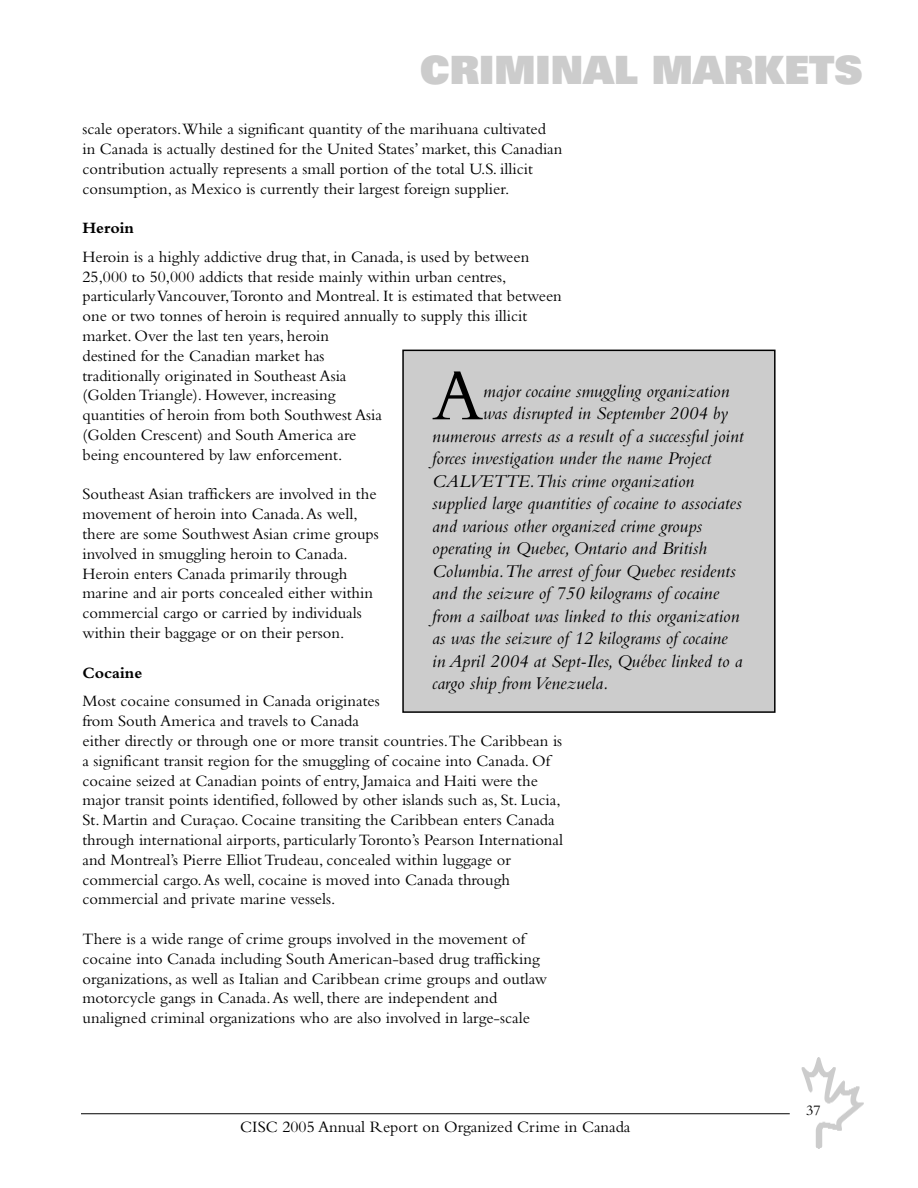
<style>
.page{position:relative;width:918px;height:1188px;background:#fff}
.page>*{position:absolute;margin:0;border:0;box-sizing:border-box;transform-origin:0 0}
.t1{font:75.15px "Bembo";color:#000}
.t2{font:900 39px "Univers";color:#ccc}
.t3{font:italic 18.75px "Bembo";color:#000}
.t4{font:16.5px/19.8px "Bembo";color:#000}
.t5{font:700 16.5px "Bembo";color:#000}
.t6{font:15px "Bembo";color:#000}
</style>
<div class="page">
<img style="left:801px;top:1057px;width:63px;height:92px">
<hr style="left:81px;top:1113px;width:709px;height:1px;background:#000">
<div style="left:404px;top:351px;width:370px;height:360px;background:#ccc"></div>
<div style="left:402px;top:350px;width:374px;height:363px;border:2px solid #000"></div>
<h2 class="t2" style="left:420px;top:55px;width:444px">CRIMINAL MARKETS</h2>
<p class="t4" style="left:82px;top:121px;width:481px">scale operators.While a significant quantity of the marihuana cultivated in Canada is actually destined for the United States’ market, this Canadian contribution actually represents a small portion of the total U.S. illicit consumption, as Mexico is currently their largest foreign supplier.</p>
<p class="t5" style="left:82px;top:222px;width:53px">Heroin</p>
<p class="t4" style="left:82px;top:248px;width:481px">Heroin is a highly addictive drug that, in Canada, is used by between 25,000 to 50,000 addicts that reside mainly within urban centres, particularly Vancouver,Toronto and Montreal. It is estimated that between one or two tonnes of heroin is required annually to supply this illicit market. Over the last ten years, heroin<br>destined for the Canadian market has<br>traditionally originated in Southeast Asia<br>(Golden Triangle). However, increasing<br>quantities of heroin from both Southwest Asia<br>(Golden Crescent) and South America are<br>being encountered by law enforcement.</p>
<p class="t4" style="left:82px;top:486px;width:298px">Southeast Asian traffickers are involved in the movement of heroin into Canada.As well, there are some Southwest Asian crime groups involved in smuggling heroin to Canada.<br>Heroin enters Canada primarily through marine and air ports concealed either within commercial cargo or carried by individuals within their baggage or on their person.</p>
<p class="t5" style="left:82px;top:667px;width:61px">Cocaine</p>
<p class="t4" style="left:82px;top:693px;width:482px">Most cocaine consumed in Canada originates<br>from South America and travels to Canada<br>either directly or through one or more transit countries.The Caribbean is a significant transit region for the smuggling of cocaine into Canada. Of cocaine seized at Canadian points of entry, Jamaica and Haiti were the major transit points identified, followed by other islands such as, St. Lucia, St. Martin and Curaçao. Cocaine transiting the Caribbean enters Canada through international airports, particularly Toronto’s Pearson International and Montreal’s Pierre Elliot Trudeau, concealed within luggage or commercial cargo.As well, cocaine is moved into Canada through commercial and private marine vessels.</p>
<p class="t4" style="left:82px;top:930px;width:466px">There is a wide range of crime groups involved in the movement of cocaine into Canada including South American-based drug trafficking organizations, as well as Italian and Caribbean crime groups and outlaw motorcycle gangs in Canada.As well, there are independent and unaligned criminal organizations who are also involved in large-scale</p>
<h1 class="t1" style="left:432px;top:369px;width:52px">A</h1>
<p class="t3" style="left:483px;top:384px;width:248px">major cocaine smuggling organization</p>
<p class="t3" style="left:483px;top:407px;width:247px">was disrupted in September 2004 by</p>
<p class="t3" style="left:432px;top:429px;width:313px">numerous arrests as a result of a successful joint</p>
<p class="t3" style="left:432px;top:452px;width:281px">forces investigation under the name Project</p>
<p class="t3" style="left:432px;top:474px;width:264px">CALVETTE.This crime organization</p>
<p class="t3" style="left:432px;top:497px;width:311px">supplied large quantities of cocaine to associates</p>
<p class="t3" style="left:432px;top:519px;width:272px">and various other organized crime groups</p>
<p class="t3" style="left:432px;top:542px;width:276px">operating in Quebec, Ontario and British</p>
<p class="t3" style="left:432px;top:564px;width:305px">Columbia.The arrest of four Quebec residents</p>
<p class="t3" style="left:432px;top:587px;width:288px">and the seizure of 750 kilograms of cocaine</p>
<p class="t3" style="left:432px;top:609px;width:309px">from a sailboat was linked to this organization</p>
<p class="t3" style="left:432px;top:632px;width:297px">as was the seizure of 12 kilograms of cocaine</p>
<p class="t3" style="left:432px;top:654px;width:311px">in April 2004 at Sept-Iles, Québec linked to a</p>
<p class="t3" style="left:432px;top:677px;width:178px">cargo ship from Venezuela.</p>
<p class="t4" style="left:240px;top:1119px;width:392px">CISC 2005 Annual Report on Organized Crime in Canada</p>
<p class="t6" style="left:806px;top:1105px;width:16px">37</p>
</div>
